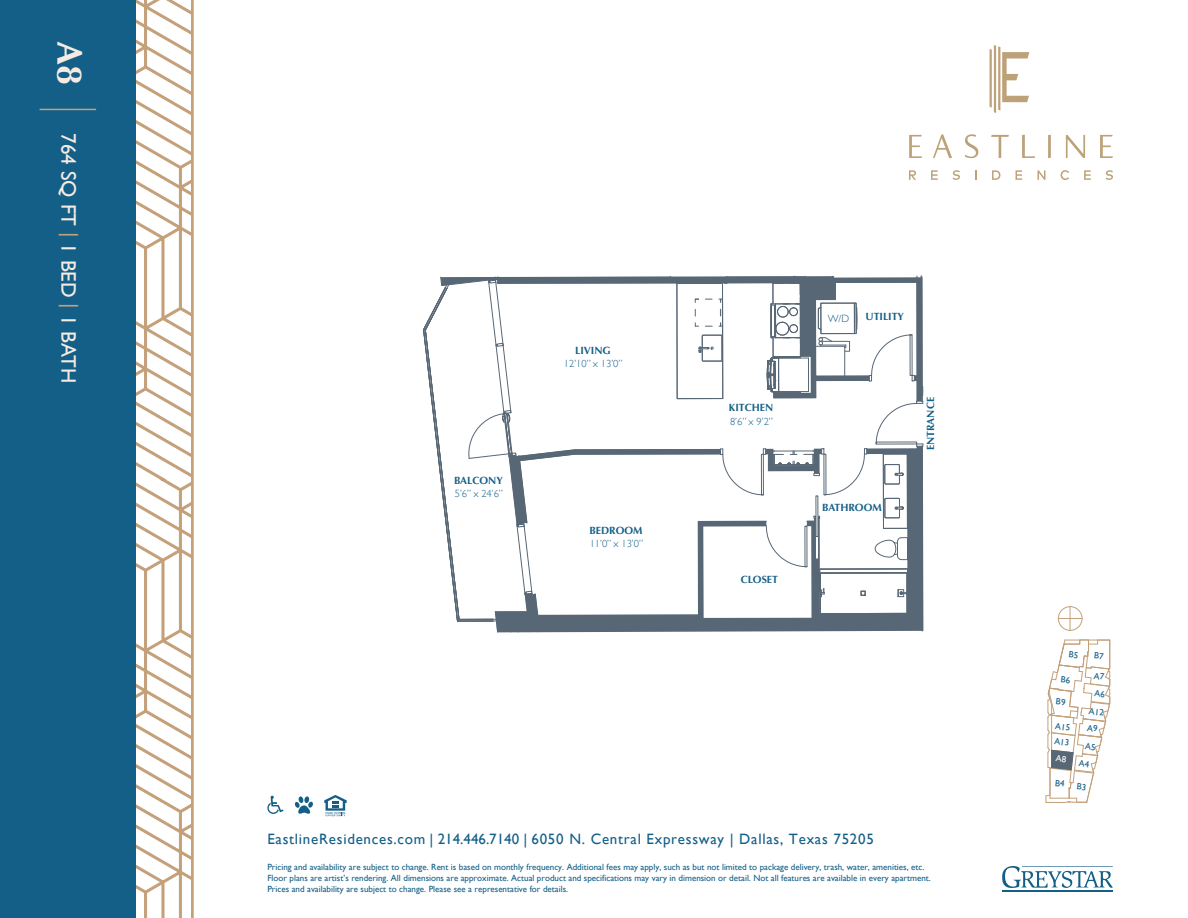
<style>
.page{position:relative;width:1188px;height:918px;background:#fff}
.page>*{position:absolute;margin:0;border:0;box-sizing:border-box;transform-origin:0 0}
.t1{font:700 36px "Optima";color:#f6ebe3}
.t2{font:21px "Gill Sans";color:#f6ebe3}
.t3{font:15px "Gill Sans";letter-spacing:.05em;color:#145f87}
.t4{font:700 10.5px "Optima";color:#145f87}
.t5{font:300 10.5px "Gill Sans";color:#145f87}
.t6{font:9px/10.8px "Gill Sans";color:#145f87}
.s1{color:#c4a079}
</style>
<div class="page">
<svg style="left:909px;top:135px;width:13px;height:23px"></svg>
<svg style="left:933px;top:134px;width:19px;height:24px"></svg>
<svg style="left:965px;top:134px;width:13px;height:24px"></svg>
<svg style="left:991px;top:135px;width:18px;height:23px"></svg>
<svg style="left:1022px;top:135px;width:13px;height:23px"></svg>
<hr style="left:1048px;top:135px;width:3px;height:23px;background:#bda179">
<svg style="left:1066px;top:135px;width:19px;height:23px"></svg>
<svg style="left:1100px;top:135px;width:13px;height:23px"></svg>
<svg style="left:909px;top:170px;width:7px;height:10px"></svg>
<svg style="left:931px;top:170px;width:7px;height:10px"></svg>
<svg style="left:953px;top:170px;width:7px;height:10px"></svg>
<svg style="left:992px;top:170px;width:8px;height:10px"></svg>
<svg style="left:1016px;top:170px;width:6px;height:10px"></svg>
<svg style="left:1038px;top:170px;width:7px;height:10px"></svg>
<svg style="left:1060px;top:170px;width:9px;height:10px"></svg>
<svg style="left:1084px;top:170px;width:7px;height:10px"></svg>
<svg style="left:1106px;top:170px;width:7px;height:10px"></svg>
<svg style="left:990px;top:45px;width:39px;height:68px"></svg>
<svg style="left:136px;top:0;width:55px;height:918px"></svg>
<hr style="left:191px;top:0;width:2px;height:918px;background:#c4a079">
<div style="left:0;top:0;width:136px;height:918px;background:#145f87"></div>
<svg style="left:324px;top:795px;width:23px;height:21px"></svg>
<svg style="left:267px;top:796px;width:17px;height:18px"></svg>
<svg style="left:294px;top:796px;width:19px;height:18px"></svg>
<hr style="left:1003px;top:890px;width:110px;height:1px;background:#145f87">
<svg style="left:1002px;top:866px;width:111px;height:22px"></svg>
<svg style="left:1058px;top:607px;width:24px;height:23px"></svg>
<div style="left:1058px;top:607px;width:24px;height:23px;border:1px solid #c4a079;border-radius:50%"></div>
<hr style="left:40px;top:109px;width:56px;height:1px;background:#c4a079">
<svg style="left:423px;top:276px;width:501px;height:357px"></svg>
<svg style="left:1046px;top:640px;width:64px;height:163px"></svg>
<h1 class="t1" style="left:91px;top:41px;width:46px;rotate:90deg">A8</h1>
<h2 class="t2" style="left:81px;top:133px;width:251px;rotate:90deg">764 SQ FT <span class="s1">|</span> 1 BED <span class="s1">|</span> 1 BATH</h2>
<p class="t4" style="left:454px;top:474px;width:50px">BALCONY</p>
<p class="t5" style="left:455px;top:485px;width:50px">5’6” x 24’6”</p>
<p class="t4" style="left:575px;top:344px;width:37px">LIVING</p>
<p class="t5" style="left:564px;top:355px;width:60px">12’10” x 13’0”</p>
<p class="t4" style="left:589px;top:524px;width:55px">BEDROOM</p>
<p class="t5" style="left:590px;top:536px;width:55px">11’0” x 13’0”</p>
<p class="t4" style="left:729px;top:402px;width:46px">KITCHEN</p>
<p class="t5" style="left:730px;top:413px;width:45px">8’6” x 9’2”</p>
<p class="t4" style="left:741px;top:573px;width:39px">CLOSET</p>
<p class="t5" style="left:828px;top:310px;width:23px">W/D</p>
<p class="t4" style="left:866px;top:311px;width:40px">UTILITY</p>
<p class="t4" style="left:822px;top:502px;width:61px">BATHROOM</p>
<p class="t4" style="left:924px;top:450px;width:55px;rotate:-90deg">ENTRANCE</p>
<h3 class="t3" style="left:267px;top:830px;width:608px">EastlineResidences.com | 214.446.7140 | 6050 N. Central Expressway | Dallas, Texas 75205</h3>
<p class="t6" style="left:267px;top:862px;width:665px">Pricing and availability are subject to change. Rent is based on monthly frequency. Additional fees may apply, such as but not limited to package delivery, trash, water, amenities, etc.<br>Floor plans are artist’s rendering. All dimensions are approximate. Actual product and specifications may vary in dimension or detail. Not all features are available in every apartment.<br>Prices and availability are subject to change. Please see a representative for details.</p>
<p class="t6" style="left:1095px;top:667px;width:14px;line-height:17.2px;rotate:6deg">A7<br>A6</p>
<p class="t6" style="left:1090px;top:703px;width:17px;line-height:16.6px;rotate:6deg">A12<br>A9</p>
<p class="t6" style="left:1082px;top:737px;width:17px;line-height:17.5px;text-align:center;rotate:6deg">A5<br>A4</p>
</div>
